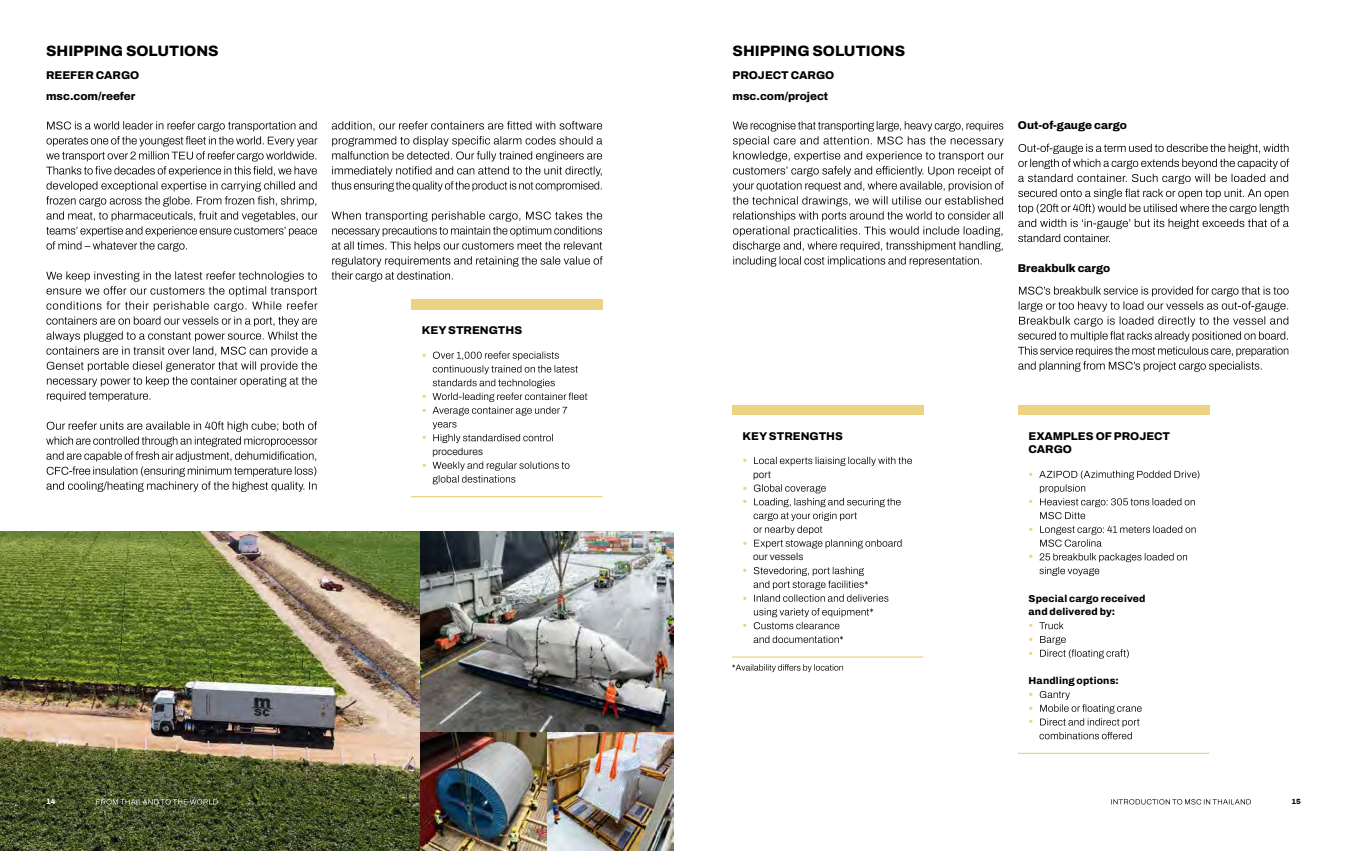
<style>
.page{position:relative;width:1347px;height:851px;background:#fff}
.page>*{position:absolute;margin:0;border:0;box-sizing:border-box;transform-origin:0 0}
.t1{font:800 15px "Archivo";color:#000}
.t2{font:800 11.25px/21.2px "Archivo";color:#000}
.t3{font:800 10.62px/13.8px "Archivo";color:#edd284}
.t4{font:800 10px/13.8px "Archivo";letter-spacing:.02em;color:#000}
.t5{font:300 10px "Archivo";letter-spacing:.015em;color:#000}
.t6{font:800 7.5px "Archivo";color:#fff}
.t7{font:800 7.5px "Archivo";color:#000}
</style>
<div class="page">
<img style="left:0;top:531px;width:420px;height:319px">
<div style="left:411px;top:299px;width:191px;height:11px;background:#edd284"></div>
<hr style="left:411px;top:496px;width:191px;height:1px;background:#edd284">
<svg style="left:432px;top:351px;width:155px;height:64px"></svg>
<svg style="left:432px;top:422px;width:121px;height:21px"></svg>
<svg style="left:432px;top:461px;width:137px;height:23px"></svg>
<svg style="left:46px;top:121px;width:271px;height:130px"></svg>
<svg style="left:46px;top:271px;width:271px;height:130px"></svg>
<svg style="left:46px;top:421px;width:271px;height:70px"></svg>
<svg style="left:332px;top:121px;width:270px;height:70px"></svg>
<svg style="left:331px;top:211px;width:271px;height:70px"></svg>
<svg style="left:1111px;top:799px;width:139px;height:5px"></svg>
<svg style="left:96px;top:799px;width:122px;height:5px"></svg>
<svg style="left:732px;top:121px;width:271px;height:145px"></svg>
<svg style="left:1018px;top:144px;width:271px;height:98px"></svg>
<svg style="left:1018px;top:286px;width:270px;height:85px"></svg>
<div style="left:1018px;top:405px;width:191px;height:10px;background:#edd284"></div>
<hr style="left:1018px;top:752px;width:191px;height:1px;background:#edd284">
<svg style="left:1039px;top:470px;width:160px;height:49px"></svg>
<svg style="left:1040px;top:525px;width:155px;height:21px"></svg>
<svg style="left:1039px;top:553px;width:148px;height:23px"></svg>
<svg style="left:1039px;top:621px;width:24px;height:8px"></svg>
<svg style="left:1040px;top:636px;width:88px;height:22px"></svg>
<svg style="left:1039px;top:691px;width:102px;height:48px"></svg>
<div style="left:732px;top:405px;width:191px;height:10px;background:#edd284"></div>
<hr style="left:732px;top:656px;width:191px;height:1px;background:#edd284">
<svg style="left:754px;top:456px;width:158px;height:10px"></svg>
<svg style="left:753px;top:484px;width:148px;height:64px"></svg>
<svg style="left:753px;top:566px;width:135px;height:35px"></svg>
<svg style="left:753px;top:608px;width:120px;height:21px"></svg>
<svg style="left:753px;top:635px;width:90px;height:8px"></svg>
<svg style="left:732px;top:664px;width:111px;height:8px"></svg>
<img style="left:420px;top:531px;width:253px;height:319px">
<h1 class="t1" style="left:46px;top:40px;width:174px">SHIPPING SOLUTIONS</h1>
<p class="t2" style="left:46px;top:64px;width:95px">REEFER CARGO msc.com/reefer</p>
<p class="t2" style="left:422px;top:320px;width:102px">KEY STRENGTHS</p>
<p class="t3" style="left:422px;top:348px;width:6px">•</p>
<p class="t3" style="left:422px;top:389px;width:6px">• •</p>
<p class="t3" style="left:422px;top:430px;width:6px">•</p>
<p class="t5" style="left:432px;top:444px;width:52px">procedures</p>
<p class="t3" style="left:422px;top:458px;width:6px">•</p>
<h1 class="t1" style="left:732px;top:40px;width:174px">SHIPPING SOLUTIONS</h1>
<p class="t2" style="left:732px;top:64px;width:103px">PROJECT CARGO msc.com/project</p>
<p class="t2" style="left:742px;top:425px;width:102px">KEY STRENGTHS</p>
<p class="t3" style="left:742px;top:453px;width:6px">•</p>
<p class="t5" style="left:753px;top:467px;width:19px">port</p>
<p class="t3" style="left:742px;top:481px;width:6px">• •</p>
<p class="t3" style="left:742px;top:536px;width:6px">•</p>
<p class="t5" style="left:753px;top:549px;width:52px">our vessels</p>
<p class="t3" style="left:742px;top:563px;width:6px">•</p>
<p class="t3" style="left:742px;top:591px;width:6px">•</p>
<p class="t3" style="left:742px;top:618px;width:6px">•</p>
<p class="t2" style="left:1018px;top:115px;width:110px">Out-of-gauge cargo</p>
<p class="t2" style="left:1018px;top:257px;width:94px">Breakbulk cargo</p>
<p class="t2" style="left:1028px;top:429px;width:143px;line-height:13.8px">EXAMPLES OF PROJECT<br>CARGO</p>
<p class="t3" style="left:1028px;top:467px;width:6px">•</p>
<p class="t3" style="left:1028px;top:494px;width:6px">•</p>
<p class="t3" style="left:1028px;top:522px;width:6px">•</p>
<p class="t3" style="left:1028px;top:549px;width:6px">•</p>
<p class="t4" style="left:1028px;top:591px;width:119px">Special cargo received and delivered by:</p>
<p class="t3" style="left:1028px;top:618px;width:6px;text-align:justify">• • •</p>
<p class="t4" style="left:1028px;top:673px;width:92px">Handling options:</p>
<p class="t3" style="left:1028px;top:687px;width:6px;text-align:justify">• • •</p>
<p class="t6" style="left:46px;top:796px;width:11px">14</p>
<p class="t7" style="left:1291px;top:796px;width:11px">15</p>
</div>
